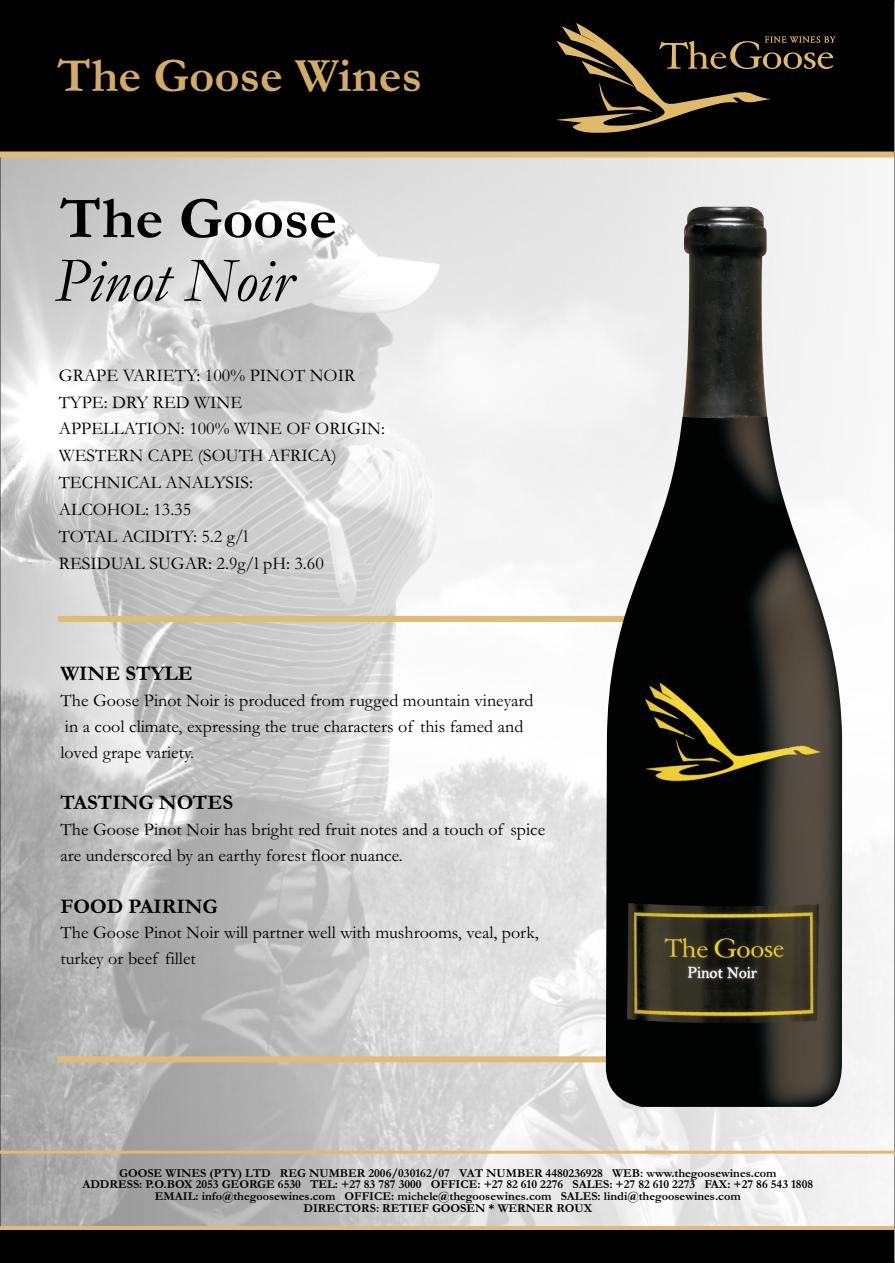
<style>
.page{position:relative;width:895px;height:1263px;background:#fff}
.page>*{position:absolute;margin:0;border:0;box-sizing:border-box;transform-origin:0 0}
.t1{font:italic 63.75px "Garamond";color:#000}
.t2{font:700 48.75px "Garamond";color:#d2ab66}
.t3{font:700 21px "Garamond";color:#000}
.t4{font:18px/27px "Garamond";color:#000}
.t5{font:700 12.15px/11.7px "Garamond";color:#000;text-align:center}
</style>
<div class="page">
<img style="left:2px;top:158px;width:890px;height:1069px">
<hr style="left:0;top:1151px;width:894px;height:3px;background:#e0bb73">
<svg style="left:60px;top:198px;width:101px;height:40px;background:#8b8b8b"></svg>
<svg style="left:181px;top:199px;width:154px;height:39px"></svg>
<div style="left:0;top:0;width:893px;height:155px;background:#000"></div>
<div style="left:0;top:152px;width:893px;height:6px;background:#e0bb73"></div>
<div style="left:58px;top:616px;width:580px;height:6px;background:#e0bb73"></div>
<div style="left:57px;top:1056px;width:566px;height:6px;background:#e0bb73"></div>
<div style="left:0;top:1229px;width:893px;height:34px;background:#000"></div>
<hr style="left:0;top:1227px;width:893px;height:3px;background:#e0bb73">
<svg style="left:556px;top:23px;width:279px;height:110px"></svg>
<img style="left:605px;top:207px;width:236px;height:900px">
<img style="left:705px;top:991px;width:39px;height:13px">
<h2 class="t2" style="left:58px;top:59px;width:366px">The Goose Wines</h2>
<h1 class="t1" style="left:54px;top:259px;width:238px">Pinot Noir</h1>
<p class="t4" style="left:59px;top:364px;width:327px">GRAPE VARIETY: 100% PINOT NOIR<br>TYPE: DRY RED WINE<br>APPELLATION: 100% WINE OF ORIGIN:<br>WESTERN CAPE (SOUTH AFRICA)<br>TECHNICAL ANALYSIS:<br>ALCOHOL: 13.35<br>TOTAL ACIDITY: 5.2 g/l<br>RESIDUAL SUGAR: 2.9g/l pH: 3.60</p>
<p class="t3" style="left:60px;top:667px;width:134px">WINE STYLE</p>
<p class="t4" style="left:60px;top:690px;width:474px;line-height:25.8px">The Goose Pinot Noir is produced from rugged mountain vineyard in a cool climate, expressing the true characters of this famed and loved grape variety.</p>
<p class="t3" style="left:60px;top:796px;width:174px">TASTING NOTES</p>
<p class="t4" style="left:60px;top:819px;width:486px;line-height:25.8px">The Goose Pinot Noir has bright red fruit notes and a touch of spice are underscored by an earthy forest floor nuance.</p>
<p class="t3" style="left:60px;top:899px;width:159px">FOOD PAIRING</p>
<p class="t4" style="left:60px;top:922px;width:479px;line-height:25.8px">The Goose Pinot Noir will partner well with mushrooms, veal, pork, turkey or beef fillet</p>
<p class="t5" style="left:82px;top:1169px;width:731px">GOOSE WINES (PTY) LTD REG NUMBER 2006/030162/07 VAT NUMBER 4480236928 WEB: www.thegoosewines.com<br>ADDRESS: P.O.BOX 2053 GEORGE 6530 TEL: +27 83 787 3000 OFFICE: +27 82 610 2276 SALES: +27 82 610 2273 FAX: +27 86 543 1808<br>EMAIL: info@thegoosewines.com OFFICE: michele@thegoosewines.com SALES: lindi@thegoosewines.com<br>DIRECTORS: RETIEF GOOSEN * WERNER ROUX</p>
</div>
